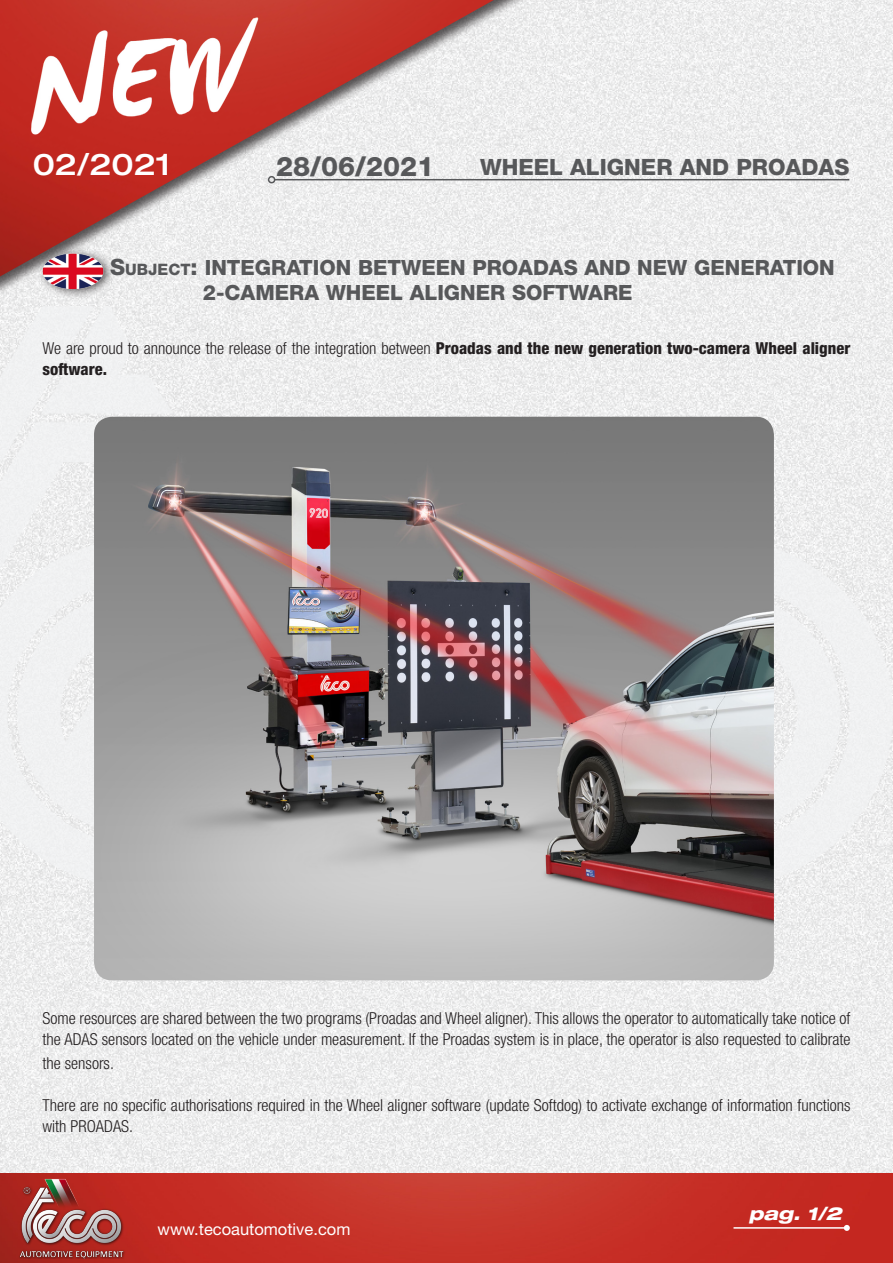
<style>
.page{position:relative;width:893px;height:1263px;background:#fff}
.page>*{position:absolute;margin:0;border:0;box-sizing:border-box;transform-origin:0 0}
.t1{font:500 expanded 30px "Helvetica Neue LT Std";color:#fff}
.t2{font:800 27px "Helvetica Neue LT Std";color:#57585a}
.t3{font:800 22.5px "Helvetica Neue LT Std";color:#57585a}
.t4{font:800 21px/25.2px "Helvetica Neue LT Std";color:#57585a}
.t5{font:italic 800 expanded 18px "Helvetica Neue LT Std";color:#fff}
.t6{font:300 condensed 16.5px/21px "Helvetica Neue LT Std";color:#231f20}
.t7{font:800 condensed 16.5px/21px "Helvetica Neue LT Std";color:#231f20}
.t8{font:16.5px "Helvetica Neue LT Std";color:#fff}
.s1{font-size:22.5px}
.s2{font-size:15.75px}
.s3{font-weight:300}
</style>
<div class="page">
<img style="left:0;top:888px;width:893px;height:285px">
<img style="left:0;top:1173px;width:893px;height:90px">
<img style="left:18px;top:1176px;width:155px;height:83px">
<hr style="left:733px;top:1227px;width:114px;height:2px;background:#fff">
<svg style="left:844px;top:1225px;width:6px;height:6px"></svg>
<svg style="left:0;top:415px;width:893px;height:473px;fill:#f0f0f1"></svg>
<div style="left:0;top:0;width:893px;height:415px;background:#231f20;opacity:.75"></div>
<img style="left:0;top:0;width:494px;height:276px">
<img style="left:15px;top:13px;width:266px;height:141px">
<hr style="left:275px;top:179px;width:574px;height:1px;background:#57585a">
<div style="left:268px;top:176px;width:7px;height:7px;border:2px solid #57585a;border-radius:50%"></div>
<div style="left:37px;top:247px;width:78px;height:53px;background:#231f20;opacity:.75"></div>
<img style="left:39px;top:253px;width:67px;height:35px">
<img style="left:94px;top:417px;width:680px;height:563px">
<h1 class="t1" style="left:33px;top:146px;width:140px">02/2021</h1>
<h2 class="t2" style="left:276px;top:150px;width:160px">28/06/2021</h2>
<h3 class="t3" style="left:480px;top:154px;width:371px">WHEEL ALIGNER AND PROADAS</h3>
<p class="t4" style="left:110px;top:255px;width:263px"><span class="s1">S</span><span class="s2">UBJECT</span><span class="s1">:</span> INTEGRATION BET</p>
<p class="t4" style="left:203px;top:255px;width:633px;text-indent:198px">WEEN PROADAS AND NEW GENERATION<br>2-CAMERA WHEEL ALIGNER SOFTWARE</p>
<p class="t7" style="left:43px;top:337px;width:809px"><span class="s3">We are proud to announce the release of the integration between</span> Proadas and the new generation two-camera Wheel aligner software.</p>
<p class="t6" style="left:43px;top:1007px;width:809px">Some resources are shared between the two programs (Proadas and Wheel aligner). This allows the operator to automatically take notice of the ADAS sensors located on the vehicle under measurement. If the Proadas system is in place, the operator is also requested to calibrate</p>
<p class="t6" style="left:43px;top:1052px;width:73px">the sensors.</p>
<p class="t6" style="left:43px;top:1094px;width:809px">There are no specific authorisations required in the Wheel aligner software (update Softdog) to activate exchange of information functions with PROADAS.</p>
<p class="t8" style="left:158px;top:1219px;width:194px">www.tecoautomotive.com</p>
<p class="t5" style="left:749px;top:1202px;width:95px">pag. 1/2</p>
</div>
